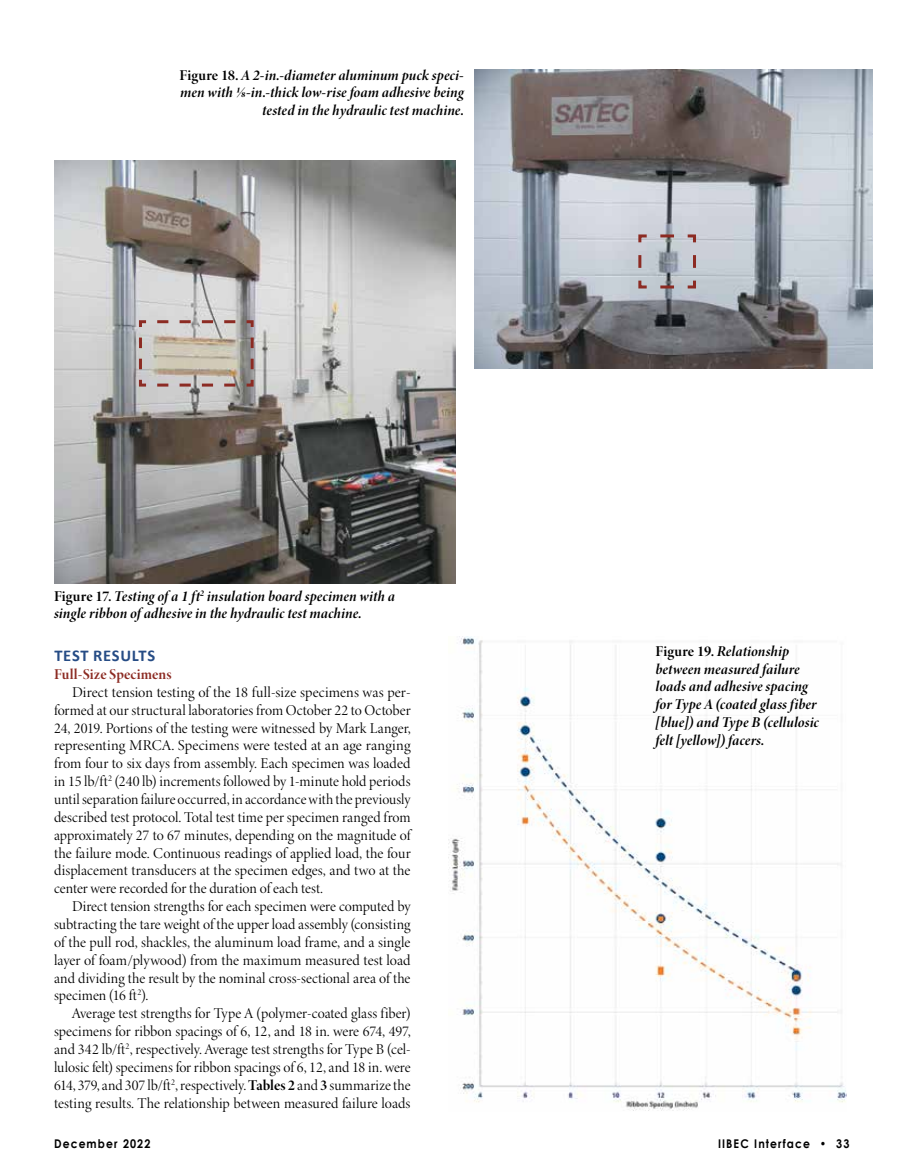
<style>
.page{position:relative;width:905px;height:1175px;background:#fff}
.page>*{position:absolute;margin:0;border:0;box-sizing:border-box;transform-origin:0 0}
.t1{font:700 16.5px "Calibri";letter-spacing:.045em;color:#264c85}
.t2{font:15px/17.9px "Minion 3 Display";color:#000;text-align:justify}
.t3{font:italic 700 15px/17.9px "Minion 3 Display";letter-spacing:.01em;color:#000}
.t4{font:700 15px "Minion 3 Display";letter-spacing:.005em;color:#8c2b23}
.t5{font:700 12px "Century Gothic";letter-spacing:.1em;color:#000;scale:.9 1}
.s1{font-style:normal}
.s2{font-weight:700}
</style>
<div class="page">
<img style="left:54px;top:161px;width:401px;height:422px">
<img style="left:448px;top:636px;width:398px;height:475px">
<img style="left:474px;top:70px;width:398px;height:298px">
<svg style="left:137px;top:319px;width:118px;height:69px"></svg>
<svg style="left:637px;top:233px;width:60px;height:57px"></svg>
<p class="t3" style="left:180px;top:65px;width:286px;text-align:right"><span class="s1">Figure 18.</span> A 2-in.-diameter aluminum puck speci&shy;men with ⅛-in.-thick low-rise foam adhesive being tested in the hydraulic test machine.</p>
<p class="t3" style="left:54px;top:586px;width:342px"><span class="s1">Figure 17.</span> Testing of a 1 ft<sup>2</sup> insulation board specimen with a single ribbon of adhesive in the hydraulic test machine.</p>
<p class="t1" style="left:54px;top:644px;width:103px">TEST RESULTS</p>
<p class="t4" style="left:54px;top:664px;width:119px">Full-Size Specimens</p>
<p class="t2" style="left:54px;top:683px;width:358px;text-indent:18px">Direct tension testing of the 18 full-size specimens was per&shy;formed at our structural laboratories from October 22 to October 24, 2019. Portions of the testing were witnessed by Mark Langer, representing MRCA. Specimens were tested at an age ranging from four to six days from assembly. Each specimen was loaded in 15 lb/ft<sup>2</sup> (240 lb) increments followed by 1-minute hold periods until separation failure occurred, in accordance with the previously described test protocol. Total test time per specimen ranged from approximately 27 to 67 minutes, depending on the magnitude of the failure mode. Continuous readings of applied load, the four displacement transducers at the specimen edges, and two at the center were recorded for the duration of each test.</p>
<p class="t2" style="left:54px;top:897px;width:358px;text-indent:18px">Direct tension strengths for each specimen were computed by subtracting the tare weight of the upper load assembly (consisting of the pull rod, shackles, the aluminum load frame, and a single layer of foam/plywood) from the maximum measured test load and dividing the result by the nominal cross-sectional area of the specimen (16 ft<sup>2</sup>).</p>
<p class="t2" style="left:54px;top:1004px;width:358px;text-indent:18px">Average test strengths for Type A (polymer-coated glass fiber) specimens for ribbon spacings of 6, 12, and 18 in. were 674, 497, and 342 lb/ft<sup>2</sup>, respectively. Average test strengths for Type B (cel&shy;lulosic felt) specimens for ribbon spacings of 6, 12, and 18 in. were 614, 379, and 307 lb/ft<sup>2</sup>, respectively. <span class="s2">Tables 2</span> and <span class="s2">3</span> summarize the testing results. The relationship between measured failure loads</p>
<p class="t3" style="left:655px;top:641px;width:165px"><span class="s1">Figure 19.</span> Relationship between measured failure loads and adhesive spacing for Type A (coated glass fiber [blue]) and Type B (cellulosic felt [yellow]) facers.</p>
<p class="t5" style="left:54px;top:1134px;width:109px">December 2022</p>
<p class="t5" style="left:718px;top:1134px;width:147px">IIBEC Interface • 33</p>
</div>
